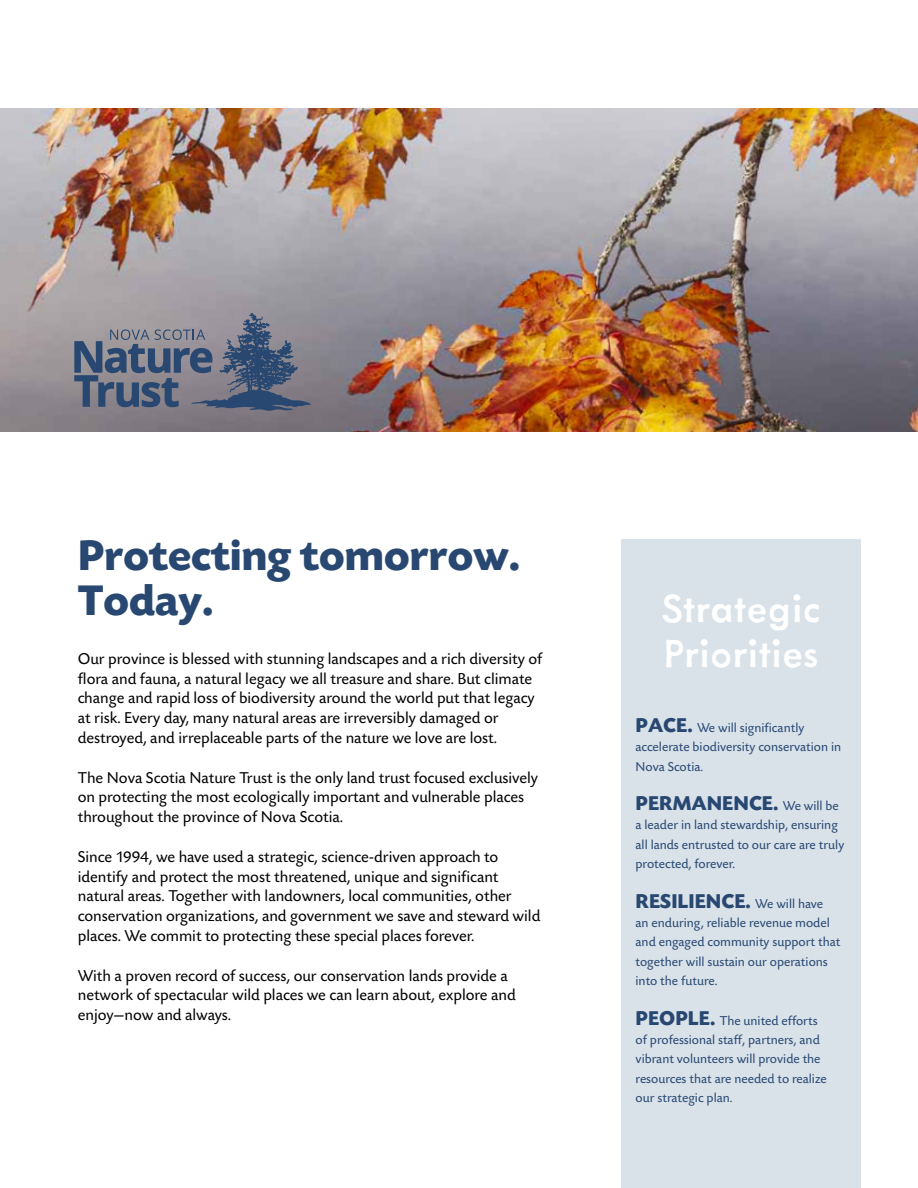
<style>
.page{position:relative;width:918px;height:1188px;background:#fff}
.page>*{position:absolute;margin:0;border:0;box-sizing:border-box;transform-origin:0 0}
.t1{font:700 45px/45px "Today SB";letter-spacing:-.01em;color:#284871}
.t2{font:500 45px/45px "Metallophile Sp 8";color:#fff}
.t3{font:700 21px "Today SB";color:#284871}
.t4{font:16.5px/19.8px "Today SB";color:#000}
.t5{font:13.5px/19.5px "Today SB";color:#284871}
.s1{font-weight:700;font-size:21px}
.s2{font-weight:400;font-size:13.5px}
</style>
<div class="page">
<img style="left:0;top:108px;width:918px;height:324px">
<svg style="left:74px;top:313px;width:238px;height:97px;background:#6e7587"></svg>
<div style="left:621px;top:539px;width:240px;height:649px;background:#d9e1e9"></div>
<h1 class="t1" style="left:78px;top:534px;width:444px">Protecting tomorrow.<br>Today.</h1>
<p class="t4" style="left:78px;top:649px;width:466px">Our province is blessed with stunning landscapes and a rich diversity of flora and fauna, a natural legacy we all treasure and share. But climate change and rapid loss of biodiversity around the world put that legacy at risk. Every day, many natural areas are irreversibly damaged or destroyed, and irreplaceable parts of the nature we love are lost.</p>
<p class="t4" style="left:78px;top:768px;width:462px">The Nova Scotia Nature Trust is the only land trust focused exclusively on protecting the most ecologically important and vulnerable places throughout the province of Nova Scotia.</p>
<p class="t4" style="left:78px;top:847px;width:464px">Since 1994, we have used a strategic, science-driven approach to identify and protect the most threatened, unique and significant natural areas. Together with landowners, local communities, other conservation organizations, and government we save and steward wild places. We commit to protecting these special places forever.</p>
<p class="t4" style="left:78px;top:966px;width:440px">With a proven record of success, our conservation lands provide a network of spectacular wild places we can learn about, explore and enjoy—now and always.</p>
<h1 class="t2" style="left:662px;top:584px;width:160px">Strategic<br>Priorities</h1>
<p class="t5" style="left:636px;top:718px;width:207px"><span class="s1">PACE.</span> We will significantly accelerate biodiversity conservation in<br>Nova Scotia.</p>
<p class="t3" style="left:636px;top:792px;width:205px">PERMANENCE. <span class="s2">We will be</span></p>
<p class="t5" style="left:636px;top:816px;width:210px">a leader in land stewardship, ensuring all lands entrusted to our care are truly protected, forever.</p>
<p class="t3" style="left:636px;top:889px;width:189px">RESILIENCE. <span class="s2">We will have</span></p>
<p class="t5" style="left:636px;top:913px;width:206px">an enduring, reliable revenue model and engaged community support that together will sustain our operations into the future.</p>
<p class="t5" style="left:636px;top:1011px;width:193px"><span class="s1">PEOPLE.</span> The united efforts of professional staff, partners, and vibrant volunteers will provide the resources that are needed to realize our strategic plan.</p>
</div>
